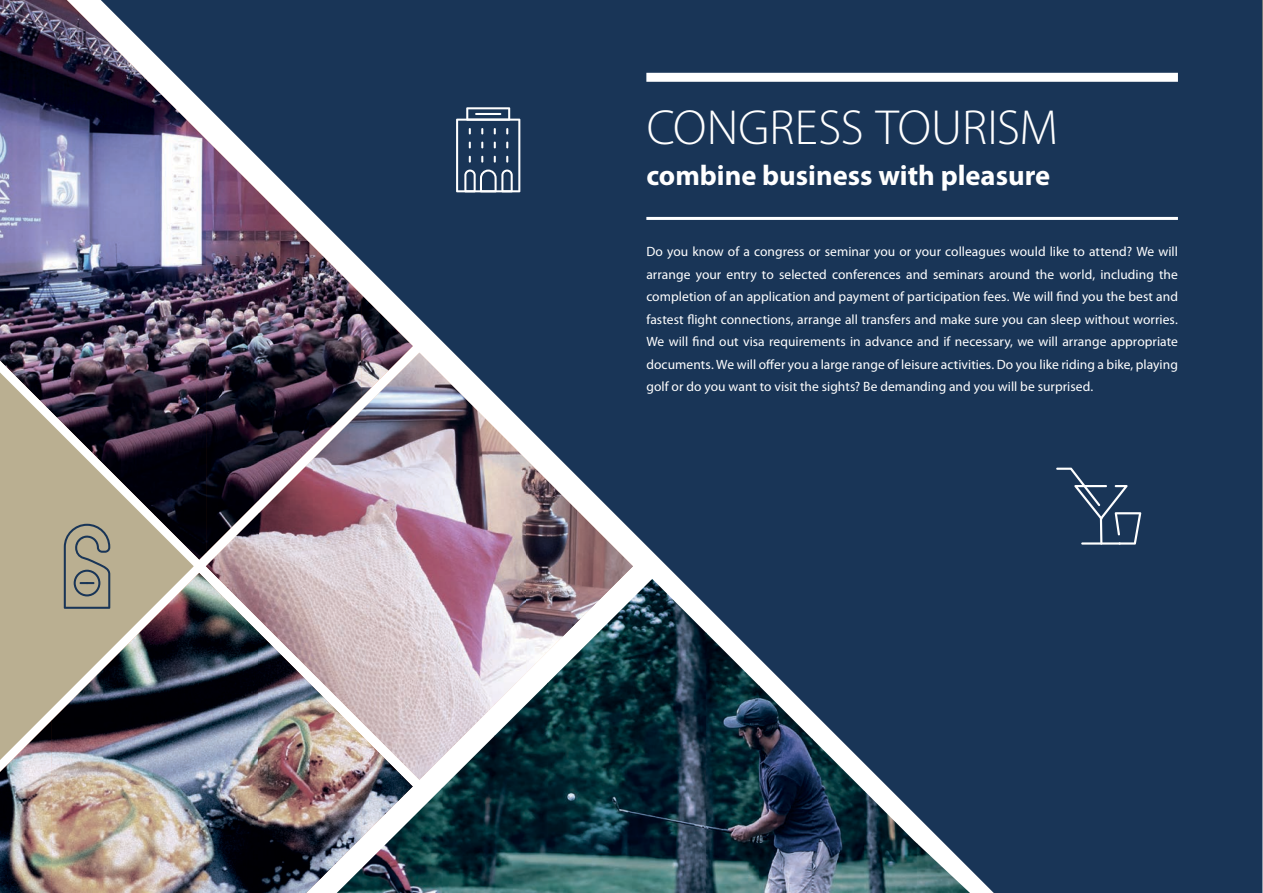
<style>
.page{position:relative;width:1263px;height:893px;background:#fff}
.page>*{position:absolute;margin:0;border:0;box-sizing:border-box;transform-origin:0 0}
.t1{font:300 49.5px "Myriad Pro";color:#fff}
.t2{font:700 28.5px "Myriad Pro";color:#fff}
.t3{font:13.5px/22.5px "Myriad Pro";letter-spacing:.005em;color:#fff;text-align:justify}
</style>
<div class="page">
<div style="left:419px;top:0;width:843px;height:893px;background:#193557"></div>
<svg style="left:1262px;top:0;width:1px;height:893px"></svg>
<svg style="left:1056px;top:468px;width:85px;height:77px;background:#324b69"></svg>
<svg style="left:456px;top:107px;width:64px;height:85px;background:#475d78"></svg>
<hr style="left:475px;top:113px;width:26px;height:2px;background:#fff">
<svg style="left:419px;top:346px;width:221px;height:440px;background:#968e9d"></svg>
<img style="left:0;top:0;width:419px;height:566px">
<img style="left:199px;top:346px;width:220px;height:220px">
<img style="left:0;top:566px;width:419px;height:327px">
<img style="left:547px;top:579px;width:160px;height:314px">
<img style="left:706px;top:633px;width:53px;height:260px">
<img style="left:495px;top:683px;width:53px;height:210px">
<img style="left:759px;top:685px;width:53px;height:208px">
<img style="left:442px;top:735px;width:53px;height:158px">
<img style="left:812px;top:738px;width:53px;height:155px">
<img style="left:389px;top:788px;width:53px;height:105px">
<img style="left:864px;top:791px;width:54px;height:102px">
<img style="left:337px;top:840px;width:53px;height:53px">
<img style="left:917px;top:844px;width:53px;height:49px">
<div style="left:646px;top:73px;width:532px;height:9px;background:#fff"></div>
<hr style="left:646px;top:217px;width:532px;height:3px;background:#fff">
<h1 class="t1" style="left:647px;top:100px;width:413px">CONGRESS TOURISM</h1>
<h2 class="t2" style="left:646px;top:159px;width:405px">combine business with pleasure</h2>
<p class="t3" style="left:646px;top:241px;width:533px">Do you know of a congress or seminar you or your colleagues would like to attend? We will arrange your entry to selected conferences and seminars around the world, including the completion of an application and payment of participation fees. We will find you the best and fastest flight connections, arrange all transfers and make sure you can sleep without worries.<br>We will find out visa requirements in advance and if necessary, we will arrange appropriate documents. We will offer you a large range of leisure activities. Do you like riding a bike, playing golf or do you want to visit the sights? Be demanding and you will be surprised.</p>
</div>
